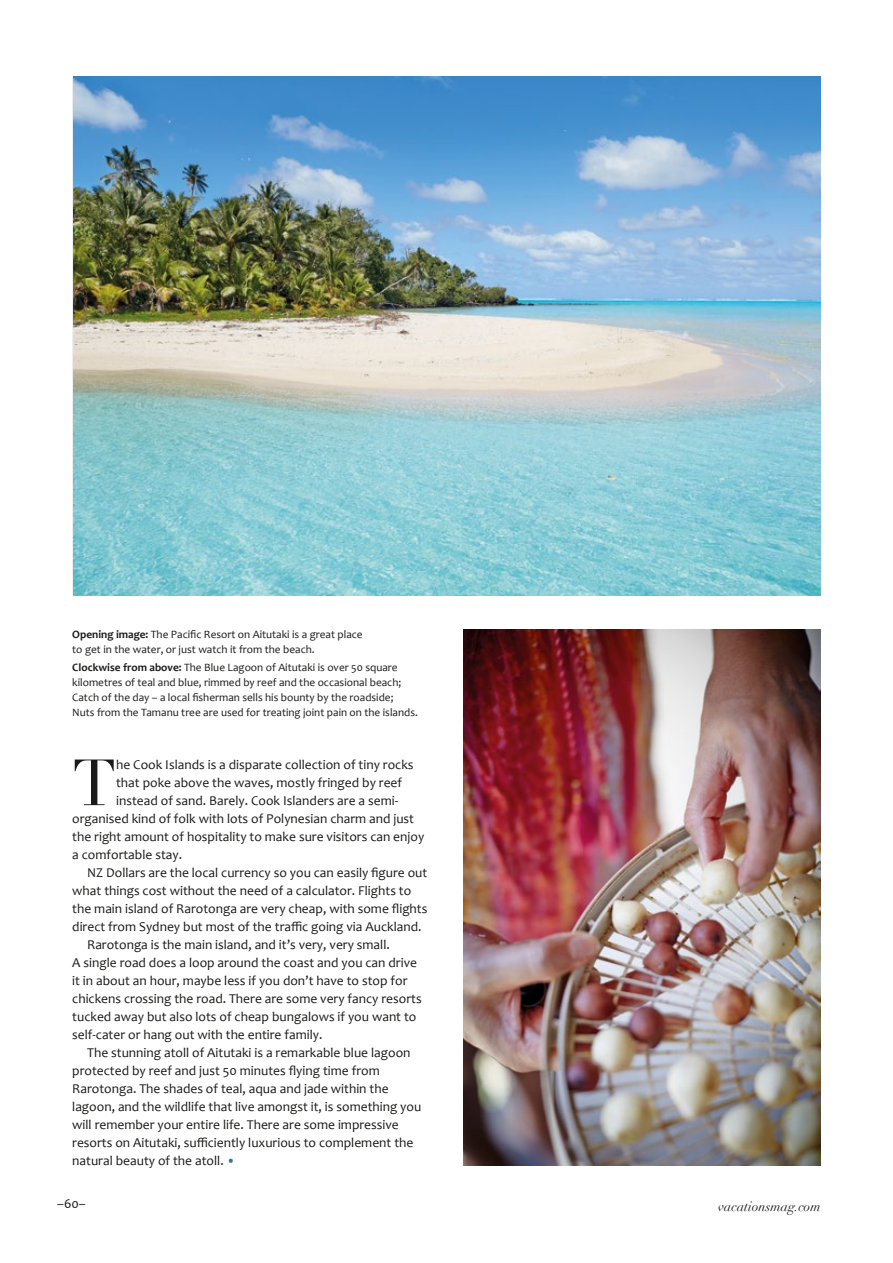
<style>
.page{position:relative;width:893px;height:1263px;background:#fff}
.page>*{position:absolute;margin:0;border:0;box-sizing:border-box;transform-origin:0 0}
.t1{font:64.05px "Didot";color:#1a1a18}
.t2{font:13.5px "Candara";color:#1a1a18}
.t3{font:italic 13.5px "Didot";color:#1a1a18}
.t4{font:11.25px/15px "Candara";color:#1a1a18}
.s1{font-weight:700}
.s2{color:#3c72a1}
</style>
<div class="page">
<img style="left:73px;top:77px;width:748px;height:518px">
<img style="left:463px;top:629px;width:358px;height:536px">
<p class="t4" style="left:72px;top:626px;width:292px"><span class="s1">Opening image:</span> The Pacific Resort on Aitutaki is a great place to get in the water, or just watch it from the beach.</p>
<p class="t4" style="left:72px;top:660px;width:347px"><span class="s1">Clockwise from above:</span> The Blue Lagoon of Aitutaki is over 50 square kilometres of teal and blue, rimmed by reef and the occasional beach; Catch of the day – a local fisherman sells his bounty by the roadside; Nuts from the Tamanu tree are used for treating joint pain on the islands.</p>
<h1 class="t1" style="left:72px;top:744px;width:45px">T</h1>
<p class="t2" style="left:116px;top:757px;width:299px">he Cook Islands is a disparate collection of tiny rocks</p>
<p class="t2" style="left:116px;top:775px;width:287px">that poke above the waves, mostly fringed by reef</p>
<p class="t2" style="left:116px;top:793px;width:283px">instead of sand. Barely. Cook Islanders are a semi-</p>
<p class="t2" style="left:72px;top:810px;width:343px">organised kind of folk with lots of Polynesian charm and just</p>
<p class="t2" style="left:72px;top:828px;width:354px">the right amount of hospitality to make sure visitors can enjoy</p>
<p class="t2" style="left:72px;top:846px;width:111px">a comfortable stay.</p>
<p class="t2" style="left:87px;top:864px;width:342px">NZ Dollars are the local currency so you can easily figure out</p>
<p class="t2" style="left:72px;top:882px;width:341px">what things cost without the need of a calculator. Flights to</p>
<p class="t2" style="left:72px;top:900px;width:357px">the main island of Rarotonga are very cheap, with some flights</p>
<p class="t2" style="left:72px;top:918px;width:351px">direct from Sydney but most of the traffic going via Auckland.</p>
<p class="t2" style="left:87px;top:936px;width:304px">Rarotonga is the main island, and it’s very, very small.</p>
<p class="t2" style="left:72px;top:954px;width:346px">A single road does a loop around the coast and you can drive</p>
<p class="t2" style="left:72px;top:972px;width:337px">it in about an hour, maybe less if you don’t have to stop for</p>
<p class="t2" style="left:72px;top:990px;width:351px">chickens crossing the road. There are some very fancy resorts</p>
<p class="t2" style="left:72px;top:1008px;width:346px">tucked away but also lots of cheap bungalows if you want to</p>
<p class="t2" style="left:72px;top:1026px;width:252px">self-cater or hang out with the entire family.</p>
<p class="t2" style="left:87px;top:1044px;width:325px">The stunning atoll of Aitutaki is a remarkable blue lagoon</p>
<p class="t2" style="left:72px;top:1062px;width:309px">protected by reef and just 50 minutes flying time from</p>
<p class="t2" style="left:72px;top:1080px;width:318px">Rarotonga. The shades of teal, aqua and jade within the</p>
<p class="t2" style="left:72px;top:1098px;width:351px">lagoon, and the wildlife that live amongst it, is something you</p>
<p class="t2" style="left:72px;top:1116px;width:328px">will remember your entire life. There are some impressive</p>
<p class="t2" style="left:72px;top:1134px;width:343px">resorts on Aitutaki, sufficiently luxurious to complement the</p>
<p class="t2" style="left:72px;top:1152px;width:165px">natural beauty of the atoll. <span class="s2">•</span></p>
<p class="t2" style="left:57px;top:1195px;width:30px">–60–</p>
<p class="t3" style="left:718px;top:1198px;width:104px">vacationsmag.com</p>
</div>
